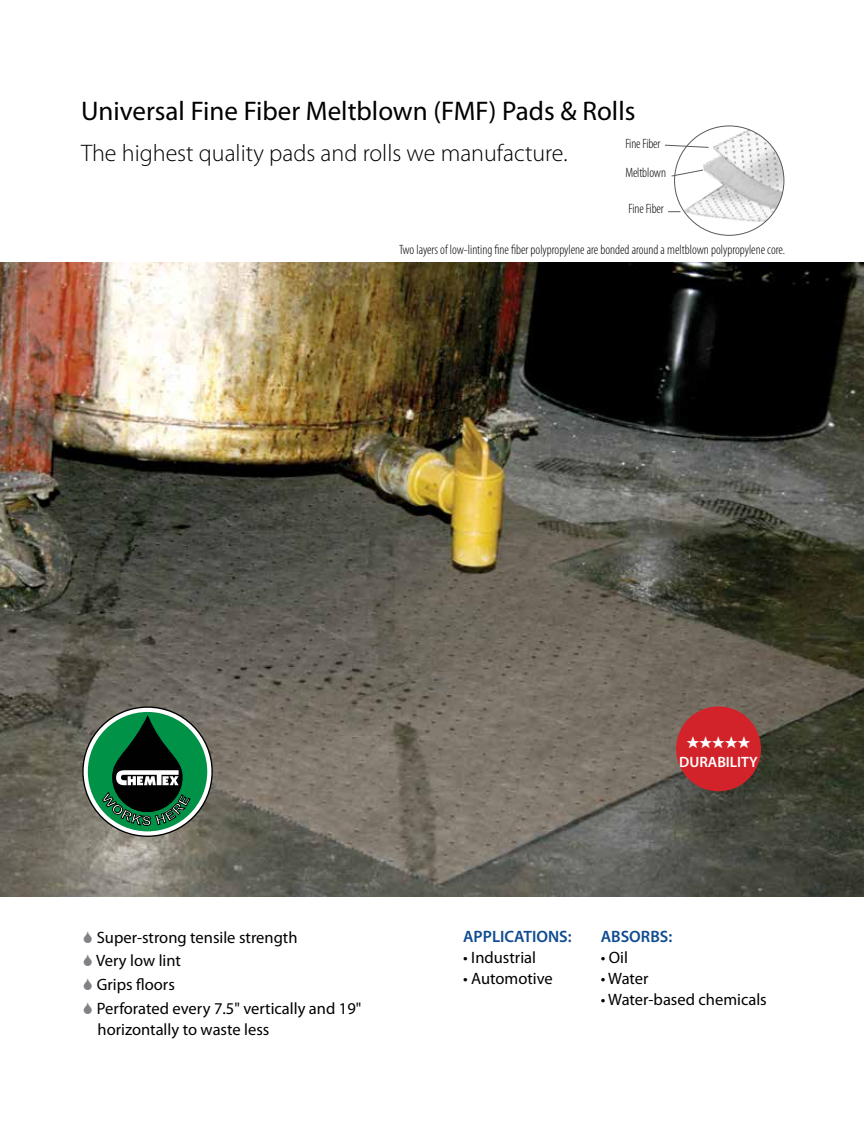
<style>
.page{position:relative;width:864px;height:1134px;background:#fff}
.page>*{position:absolute;margin:0;border:0;box-sizing:border-box;transform-origin:0 0}
.t1{font:27px "Myriad Pro";color:#000}
.t2{font:300 24px "Myriad Pro";color:#000}
.t3{font:16.5px/23.7px "Myriad Pro";color:#000}
.t4{font:600 16.5px "Myriad Pro";color:#0f4b90}
.t5{font:600 15px "Myriad Pro";letter-spacing:-.005em;color:#fff}
.t6{font:15px "Zapf Dingbats IT Cby BT";color:#fff}
.t7{font:300 condensed 13.5px "Myriad Pro";color:#000}
</style>
<div class="page">
<img style="left:0;top:263px;width:864px;height:633px">
<div style="left:676px;top:706px;width:85px;height:85px;background:#d2232a;border-radius:50%"></div>
<img style="left:675px;top:126px;width:109px;height:109px;border-radius:55px">
<svg style="left:664px;top:144px;width:45px;height:4px"></svg>
<svg style="left:671px;top:169px;width:33px;height:8px"></svg>
<svg style="left:668px;top:211px;width:12px;height:1px"></svg>
<svg style="left:83px;top:707px;width:129px;height:129px"></svg>
<div style="left:88px;top:712px;width:119px;height:119px;background:#009247;border-radius:50%"></div>
<svg style="left:101px;top:715px;width:91px;height:114px"></svg>
<h1 class="t1" style="left:81px;top:96px;width:556px">Universal Fine Fiber Meltblown (FMF) Pads &amp; Rolls</h1>
<h2 class="t2" style="left:81px;top:140px;width:486px">The highest quality pads and rolls we manufacture.</h2>
<p class="t7" style="left:625px;top:137px;width:37px">Fine Fiber</p>
<p class="t7" style="left:625px;top:165px;width:42px">Meltblown</p>
<p class="t7" style="left:629px;top:201px;width:37px">Fine Fiber</p>
<p class="t7" style="left:399px;top:242px;width:388px">Two layers of low-linting fine fiber polypropylene are bonded around a meltblown polypropylene core.</p>
<p class="t3" style="left:96px;top:926px;width:267px">Super-strong tensile strength<br>Very low lint<br>Grips floors<br>Perforated every 7.5" vertically and 19"</p>
<p class="t3" style="left:98px;top:1018px;width:173px">horizontally to waste less</p>
<p class="t6" style="left:686px;top:735px;width:66px">★★★★★</p>
<p class="t5" style="left:679px;top:754px;width:80px">DURABILITY</p>
<p class="t4" style="left:463px;top:928px;width:110px">APPLICATIONS:</p>
<p class="t3" style="left:463px;top:946px;width:74px">• Industrial</p>
<p class="t3" style="left:463px;top:967px;width:91px">• Automotive</p>
<p class="t4" style="left:601px;top:928px;width:73px">ABSORBS:</p>
<p class="t3" style="left:601px;top:946px;width:29px">• Oil</p>
<p class="t3" style="left:601px;top:967px;width:49px">• Water</p>
<p class="t3" style="left:601px;top:988px;width:168px">• Water-based chemicals</p>
</div>
